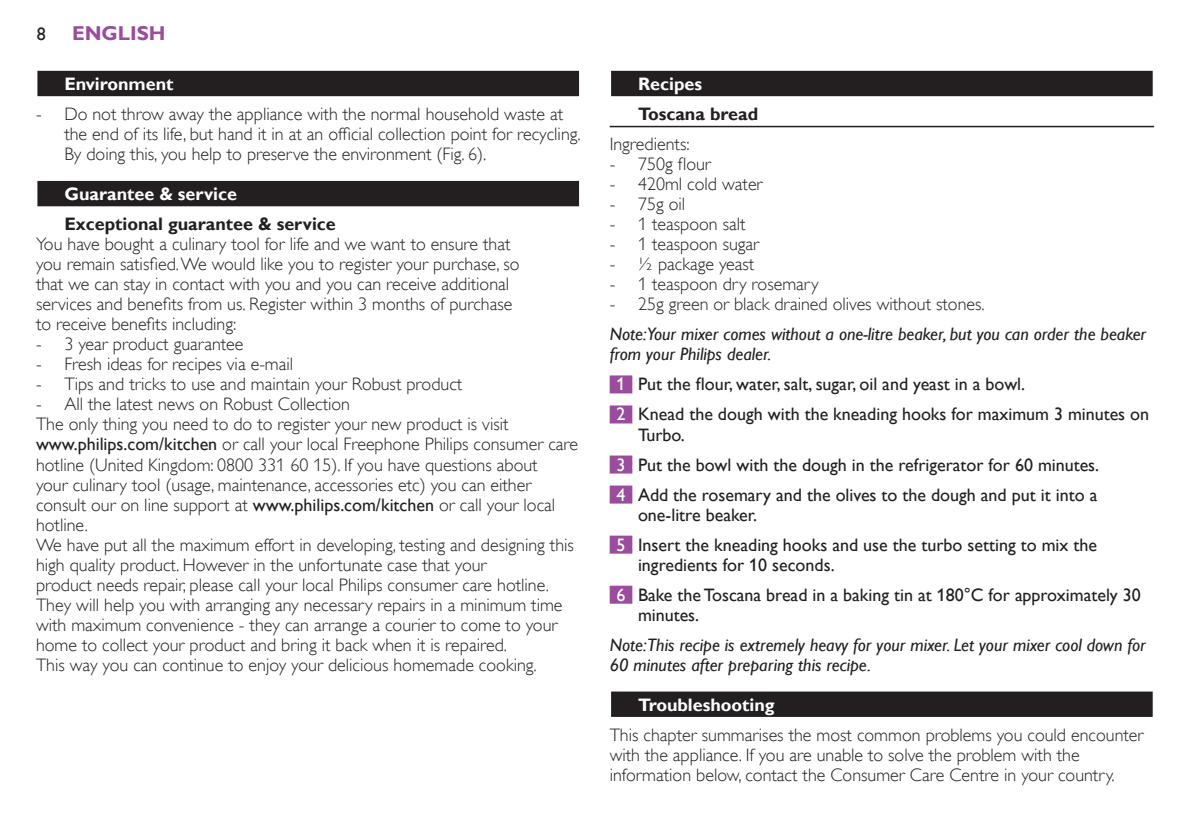
<style>
.page{position:relative;width:1191px;height:840px;background:#fff}
.page>*{position:absolute;margin:0;border:0;box-sizing:border-box;transform-origin:0 0}
.t1{font:700 20px "Gill Sans Alt One WGL";color:#9a4c9d}
.t2{font:18px/20px "Gill Sans Alt One WGL Light";color:#231f20}
.t3{font:18px/30px "Gill Sans Alt One WGL";color:#231f20}
.t4{font:italic 18px/20px "Gill Sans Alt One WGL";color:#231f20}
.t5{font:700 18px "Gill Sans Alt One WGL";color:#fff}
.t6{font:700 18px "Gill Sans Alt One WGL";color:#231f20}
.s1{font-family:"Gill Sans Alt One WGL"}
.s2{color:#fff}
</style>
<div class="page">
<div style="left:36px;top:70px;width:544px;height:28px;background:#d6d5d5"></div>
<div style="left:37px;top:71px;width:542px;height:25px;background:#231f20"></div>
<div style="left:36px;top:180px;width:544px;height:28px;background:#b9b8b9"></div>
<div style="left:37px;top:181px;width:542px;height:25px;background:#231f20"></div>
<div style="left:609px;top:70px;width:545px;height:28px;background:linear-gradient(to right,#d6d5d5,#d6d5d5)"></div>
<div style="left:611px;top:71px;width:541px;height:25px;background:#231f20"></div>
<hr style="left:609px;top:126px;width:545px;height:1px;background:#231f20">
<div style="left:609px;top:375px;width:23px;height:18px;background:#9a4c9d"></div>
<div style="left:609px;top:405px;width:23px;height:18px;background:#9a4c9d"></div>
<div style="left:609px;top:455px;width:23px;height:18px;background:#9a4c9d"></div>
<div style="left:609px;top:485px;width:23px;height:18px;background:#9a4c9d"></div>
<div style="left:609px;top:535px;width:23px;height:18px;background:#9a4c9d"></div>
<div style="left:609px;top:585px;width:23px;height:18px;background:#9a4c9d"></div>
<div style="left:609px;top:690px;width:545px;height:28px;background:linear-gradient(to right,#332f30,#332f30)"></div>
<div style="left:611px;top:691px;width:541px;height:25px;background:#231f20"></div>
<p class="t3" style="left:37px;top:19px;width:10px">8</p>
<p class="t1" style="left:72px;top:20px;width:90px">English</p>
<p class="t5" style="left:64px;top:72px;width:111px">Environment</p>
<p class="t2" style="left:64px;top:104px;width:518px;text-indent:-28px">- Do not throw away the appliance with the normal household waste at the end of its life, but hand it in at an official collection point for recycling.<br>By doing this, you help to preserve the environment (Fig. 6).</p>
<p class="t5" style="left:64px;top:182px;width:174px">Guarantee &amp; service</p>
<p class="t6" style="left:64px;top:212px;width:273px">Exceptional guarantee &amp; service</p>
<p class="t2" style="left:36px;top:234px;width:485px">You have bought a culinary tool for life and we want to ensure that you remain satisfied. We would like you to register your purchase, so that we can stay in contact with you and you can receive additional services and benefits from us. Register within 3 months of purchase to receive benefits including:</p>
<p class="t2" style="left:36px;top:334px;width:209px">- 3 year product guarantee</p>
<p class="t2" style="left:36px;top:354px;width:259px">- Fresh ideas for recipes via e-mail</p>
<p class="t2" style="left:36px;top:374px;width:428px">- Tips and tricks to use and maintain your Robust product</p>
<p class="t2" style="left:36px;top:394px;width:543px">- All the latest news on Robust Collection<br>The only thing you need to do to register your new product is visit <span class="s1">www.philips.com/kitchen</span> or call your local Freephone Philips consumer care hotline (United Kingdom: 0800 331 60 15). If you have questions about<br>your culinary tool (usage, maintenance, accessories etc) you can either consult our on line support at <span class="s1">www.philips.com/kitchen</span> or call your local hotline.<br>We have put all the maximum effort in developing, testing and designing this high quality product. However in the unfortunate case that your<br>product needs repair, please call your local Philips consumer care hotline.<br>They will help you with arranging any necessary repairs in a minimum time with maximum convenience - they can arrange a courier to come to your home to collect your product and bring it back when it is repaired.<br>This way you can continue to enjoy your delicious homemade cooking.</p>
<p class="t5" style="left:638px;top:72px;width:66px">Recipes</p>
<p class="t6" style="left:638px;top:102px;width:122px">Toscana bread</p>
<p class="t2" style="left:609px;top:134px;width:81px">Ingredients:</p>
<p class="t2" style="left:609px;top:154px;width:103px">- 750g flour</p>
<p class="t2" style="left:609px;top:174px;width:154px">- 420ml cold water</p>
<p class="t2" style="left:609px;top:194px;width:77px">- 75g oil</p>
<p class="t2" style="left:609px;top:214px;width:137px">- 1 teaspoon salt</p>
<p class="t2" style="left:609px;top:234px;width:151px">- 1 teaspoon sugar</p>
<p class="t2" style="left:609px;top:254px;width:146px">- ½ package yeast</p>
<p class="t2" style="left:609px;top:274px;width:210px">- 1 teaspoon dry rosemary</p>
<p class="t2" style="left:609px;top:294px;width:376px">- 25g green or black drained olives without stones.</p>
<p class="t4" style="left:609px;top:324px;width:538px">Note:Your mixer comes without a one-litre beaker, but you can order the beaker from your Philips dealer.</p>
<p class="t3" style="left:616px;top:369px;width:534px"><span class="s2">1</span> Put the flour, water, salt, sugar, oil and yeast in a bowl.<br><span class="s2">2</span> Knead the dough with the kneading hooks for maximum 3 minutes on</p>
<p class="t3" style="left:616px;top:419px;width:484px;text-indent:22px">Turbo.<br><span class="s2">3</span> Put the bowl with the dough in the refrigerator for 60 minutes.<br><span class="s2">4</span> Add the rosemary and the olives to the dough and put it into a</p>
<p class="t3" style="left:616px;top:499px;width:482px;text-indent:22px">one-litre beaker.<br><span class="s2">5</span> Insert the kneading hooks and use the turbo setting to mix the</p>
<p class="t3" style="left:616px;top:549px;width:525px;text-indent:22px">ingredients for 10 seconds.<br><span class="s2">6</span> Bake the Toscana bread in a baking tin at 180°C for approximately 30</p>
<p class="t3" style="left:638px;top:599px;width:63px">minutes.</p>
<p class="t4" style="left:609px;top:634px;width:537px">Note:This recipe is extremely heavy for your mixer. Let your mixer cool down for<br>60 minutes after preparing this recipe.</p>
<p class="t5" style="left:638px;top:692px;width:138px">Troubleshooting</p>
<p class="t2" style="left:609px;top:724px;width:535px">This chapter summarises the most common problems you could encounter with the appliance. If you are unable to solve the problem with the information below, contact the Consumer Care Centre in your country.</p>
</div>
